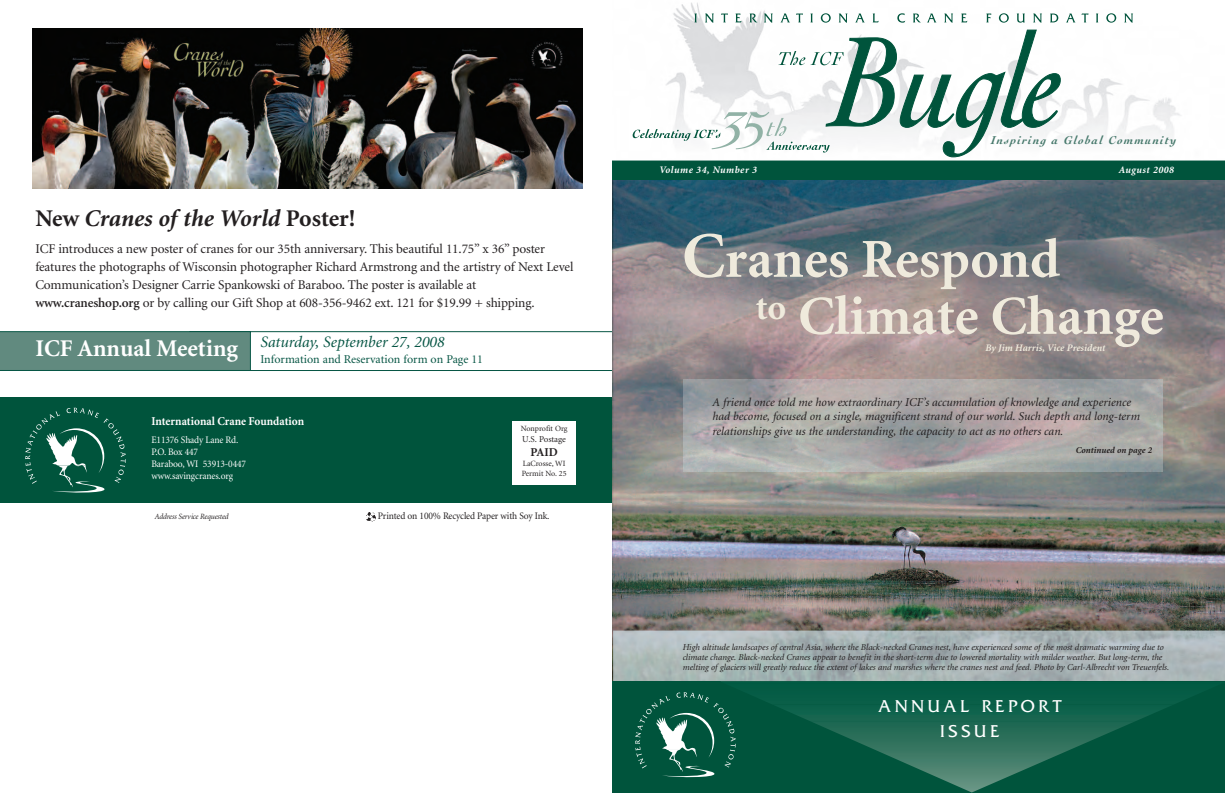
<style>
.page{position:relative;width:1225px;height:793px;background:#fff}
.page>*{position:absolute;margin:0;border:0;box-sizing:border-box;transform-origin:0 0}
.t1{font:700 55px/57px "Minion";color:#efeadc}
.t2{font:italic 700 24px "Minion";color:#231f20}
.t3{font:700 24px "Minion";color:#fff}
.t4{font:18px/25px "Friz Quadrata";letter-spacing:.195em;color:#fff;text-align:center}
.t5{font:italic 16px "Minion";color:#065544}
.t6{font:13.4px/18px "Minion";letter-spacing:-.01em;color:#231f20}
.t7{font:italic 12px/14.4px "Minion";color:#231f20}
.t8{font:12px "Minion";color:#065544}
.t9{font:700 12px "Minion";color:#fff;scale:.95 1}
.t10{font:italic 700 12px "Cochin";letter-spacing:.1em;color:#47796c}
.t11{font:700 12px "Minion";color:#231f20}
.t12{font:10px/12px "Minion";letter-spacing:-.015em;color:#fff;scale:.95 1}
.t13{font:10px "Minion";letter-spacing:-.015em;color:#231f20;scale:.95 1}
.t14{font:italic 700 10px "Minion";letter-spacing:.05em;color:#fff}
.t15{font:italic 700 10px "Minion";color:#efeadc}
.t16{font:italic 9px/10px "Minion";color:#231f20}
.t17{font:italic 700 9px "Minion";color:#231f20}
.t18{font:9px "Minion";color:#231f20}
.t19{font:8px/10px "Minion";color:#231f20}
.t20{font:italic 8px "Minion";letter-spacing:-.015em;color:#231f20;scale:.95 1}
.s1{font-style:normal}
.s2{font-weight:600}
.s3{font-size:65px}
</style>
<div class="page">
<img style="left:0;top:2px;width:1225px;height:791px">
<h3 class="t10" style="left:991px;top:133px;width:187px">Inspiring a Global Community</h3>
<p class="t14" style="left:659px;top:165px;width:99px">Volume 34, Number 3</p>
<p class="t14" style="left:1119px;top:166px;width:57px">August 2008</p>
<h2 class="t2" style="left:35px;top:208px;width:321px"><span class="s1">New</span> Cranes of the World <span class="s1">Poster!</span></h2>
<p class="t6" style="left:35px;top:240px;width:540px">ICF introduces a new poster of cranes for our 35th anniversary. This beautiful 11.75” x 36” poster features the photographs of Wisconsin photographer Richard Armstrong and the artistry of Next Level Communication’s Designer Carrie Spankowski of Baraboo. The poster is available at <span class="s2">www.craneshop.org</span> or by calling our Gift Shop at 608-356-9462 ext. 121 for $19.99 + shipping.</p>
<h1 class="t1" style="left:756px;top:235px;width:409px;text-indent:-74px"><span class="s3">C</span>ranes Respond<br><sup>to</sup> Climate Change</h1>
<p class="t15" style="left:985px;top:344px;width:122px">By Jim Harris, Vice President</p>
<h3 class="t5" style="left:260px;top:335px;width:186px">Saturday, September 27, 2008</h3>
<h3 class="t8" style="left:260px;top:354px;width:224px">Information and Reservation form on Page 11</h3>
<h2 class="t3" style="left:35px;top:339px;width:204px">ICF Annual Meeting</h2>
<h3 class="t9" style="left:151px;top:417px;width:162px">International Crane Foundation</h3>
<p class="t12" style="left:151px;top:435px;width:101px">E11376 Shady Lane Rd.<br>P.O. Box 447<br>Baraboo, WI 53913-0447 www.savingcranes.org</p>
<p class="t19" style="left:521px;top:424px;width:48px">Nonprofit Org</p>
<p class="t18" style="left:522px;top:435px;width:45px">U.S. Postage</p>
<h3 class="t11" style="left:530px;top:447px;width:29px">PAID</h3>
<p class="t19" style="left:522px;top:459px;width:46px">LaCrosse, WI<br>Permit No. 25</p>
<p class="t20" style="left:155px;top:513px;width:79px">Address Service Requested</p>
<p class="t13" style="left:378px;top:511px;width:182px">Printed on 100% Recycled Paper with Soy Ink.</p>
<p class="t7" style="left:712px;top:396px;width:429px">A friend once told me how extraordinary ICF’s accumulation of knowledge and experience had become, focused on a single, magnificent strand of our world. Such depth and long-term relationships give us the understanding, the capacity to act as no others can.</p>
<p class="t17" style="left:1075px;top:447px;width:78px">Continued on page 2</p>
<p class="t16" style="left:682px;top:643px;width:488px">High altitude landscapes of central Asia, where the Black-necked Cranes nest, have experienced some of the most dramatic warming due to climate change. Black-necked Cranes appear to benefit in the short-term due to lowered mortality with milder weather. But long-term, the melting of glaciers will greatly reduce the extent of lakes and marshes where the cranes nest and feed. Photo by Carl-Albrecht von Treuenfels.</p>
<h3 class="t4" style="left:878px;top:693px;width:185px">ANNUAL REPORT<br>ISSUE</h3>
</div>
